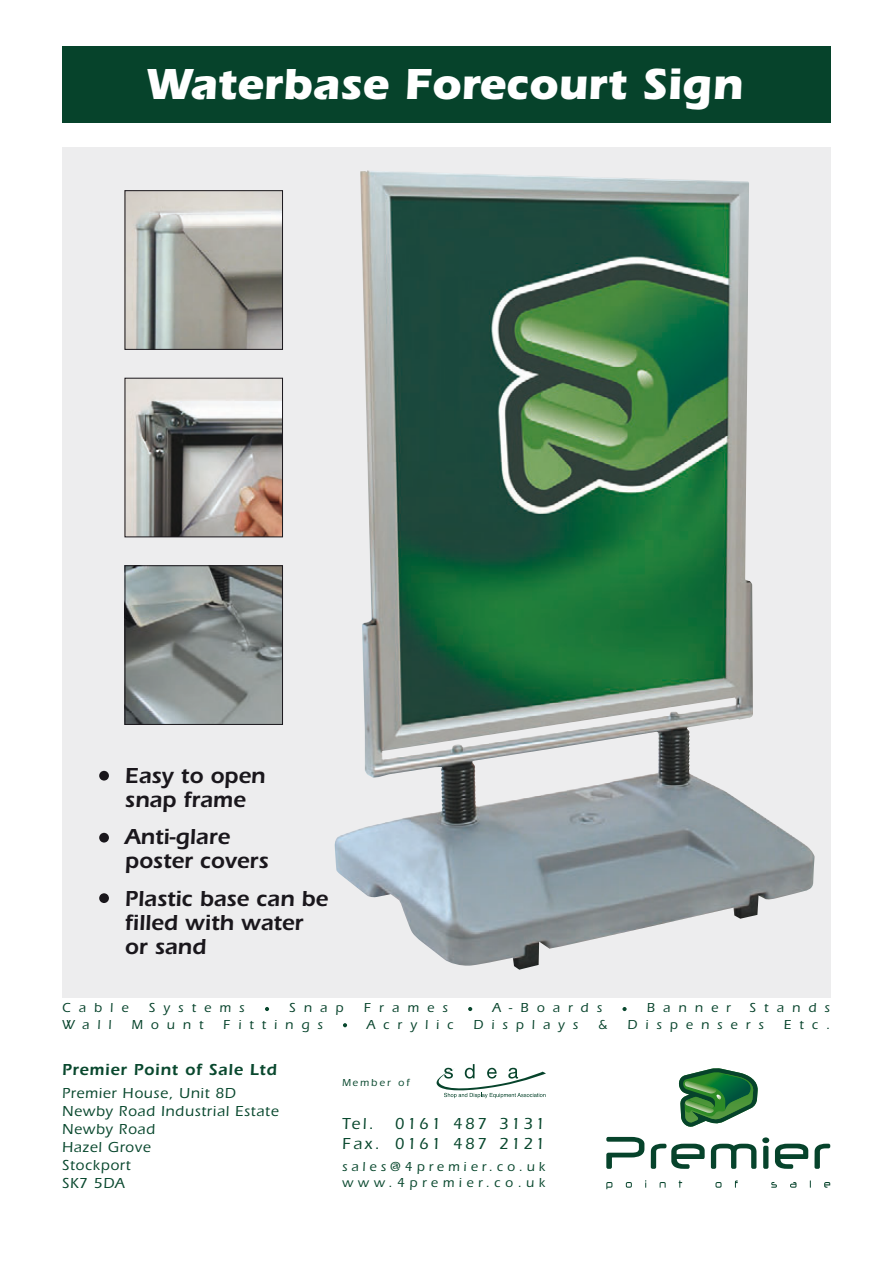
<style>
.page{position:relative;width:893px;height:1263px;background:#fff}
.page>*{position:absolute;margin:0;border:0;box-sizing:border-box;transform-origin:0 0}
.t1{font:700 45px "Itc Eras";color:#fff}
.t2{font:600 22.5px/24px "Itc Eras";color:#1a171c}
.t3{font:500 16.5px/19.8px "Itc Eras";letter-spacing:.15em;color:#09482e;text-align:right}
.t4{font:600 16.5px "Itc Eras";letter-spacing:.05em;color:#09482e}
.t5{font:500 15px/18px "Itc Eras";letter-spacing:.05em;color:#09482e}
.t6{font:500 13.5px "Itc Eras";letter-spacing:.595em;color:#06432b}
.t7{font:500 13.5px/16.2px "Itc Eras";letter-spacing:.295em;color:#09482e}
.t8{font:500 10.5px "Itc Eras";letter-spacing:.2em;color:#09482e}
</style>
<div class="page">
<div style="left:62px;top:147px;width:768px;height:851px;background:#ededee"></div>
<div style="left:62px;top:46px;width:769px;height:77px;background:#06432b"></div>
<div style="left:99px;top:771px;width:10px;height:10px;background:#1a171c;border-radius:50%"></div>
<div style="left:99px;top:833px;width:10px;height:10px;background:#1a171c;border-radius:50%"></div>
<div style="left:99px;top:893px;width:10px;height:10px;background:#1a171c;border-radius:50%"></div>
<img style="left:334px;top:170px;width:480px;height:800px">
<svg style="left:606px;top:1137px;width:224px;height:32px"></svg>
<svg style="left:606px;top:1180px;width:224px;height:9px"></svg>
<svg style="left:678px;top:1068px;width:80px;height:59px"></svg>
<svg style="left:468px;top:1007px;width:4px;height:4px"></svg>
<svg style="left:622px;top:1007px;width:5px;height:4px"></svg>
<svg style="left:343px;top:1023px;width:4px;height:4px"></svg>
<svg style="left:265px;top:1007px;width:4px;height:4px"></svg>
<svg style="left:436px;top:1064px;width:110px;height:34px"></svg>
<img style="left:127px;top:192px;width:154px;height:156px">
<div style="left:125px;top:190px;width:158px;height:160px;border:1px solid #1a171c"></div>
<img style="left:127px;top:380px;width:154px;height:155px">
<div style="left:125px;top:378px;width:158px;height:159px;border:1px solid #1a171c"></div>
<img style="left:127px;top:567px;width:154px;height:156px">
<div style="left:125px;top:565px;width:158px;height:160px;border:1px solid #1a171c"></div>
<h1 class="t1" style="left:147px;top:69px;width:597px">Waterbase Forecourt Sign</h1>
<h2 class="t2" style="left:125px;top:766px;width:142px">Easy to open snap frame</h2>
<h2 class="t2" style="left:125px;top:827px;width:145px">Anti-glare poster covers</h2>
<h2 class="t2" style="left:125px;top:889px;width:205px">Plastic base can be filled with water or sand</h2>
<p class="t6" style="left:62px;top:1003px;width:68px">Cable</p>
<p class="t6" style="left:149px;top:1003px;width:97px">Systems</p>
<p class="t6" style="left:289px;top:1003px;width:56px">Snap</p>
<p class="t6" style="left:364px;top:1003px;width:85px">Frames</p>
<p class="t6" style="left:492px;top:1003px;width:111px">A-Boards</p>
<p class="t6" style="left:647px;top:1003px;width:86px">Banner</p>
<p class="t6" style="left:750px;top:1003px;width:82px">Stands</p>
<p class="t6" style="left:62px;top:1020px;width:51px">Wall</p>
<p class="t6" style="left:131px;top:1020px;width:73px">Mount</p>
<p class="t6" style="left:223px;top:1020px;width:101px">Fittings</p>
<p class="t6" style="left:367px;top:1020px;width:88px">Acrylic</p>
<p class="t6" style="left:474px;top:1020px;width:106px">Displays</p>
<p class="t6" style="left:598px;top:1020px;width:11px">&amp;</p>
<p class="t6" style="left:627px;top:1020px;width:138px">Dispensers</p>
<p class="t6" style="left:784px;top:1020px;width:48px">Etc.</p>
<p class="t4" style="left:62px;top:1064px;width:216px">Premier Point of Sale Ltd</p>
<p class="t5" style="left:62px;top:1085px;width:218px">Premier House, Unit 8D<br>Newby Road Industrial Estate<br>Newby Road<br>Hazel Grove<br>Stockport<br>SK7 5DA</p>
<p class="t8" style="left:342px;top:1079px;width:69px">Member of</p>
<p class="t3" style="left:342px;top:1115px;width:205px">0161 487 3131<br>Fax. 0161 487 2121</p>
<p class="t7" style="left:342px;top:1160px;width:205px">sales@4premier.co.uk www.4premier.co.uk</p>
<p class="t3" style="left:342px;top:1115px;width:33px">Tel.</p>
</div>
